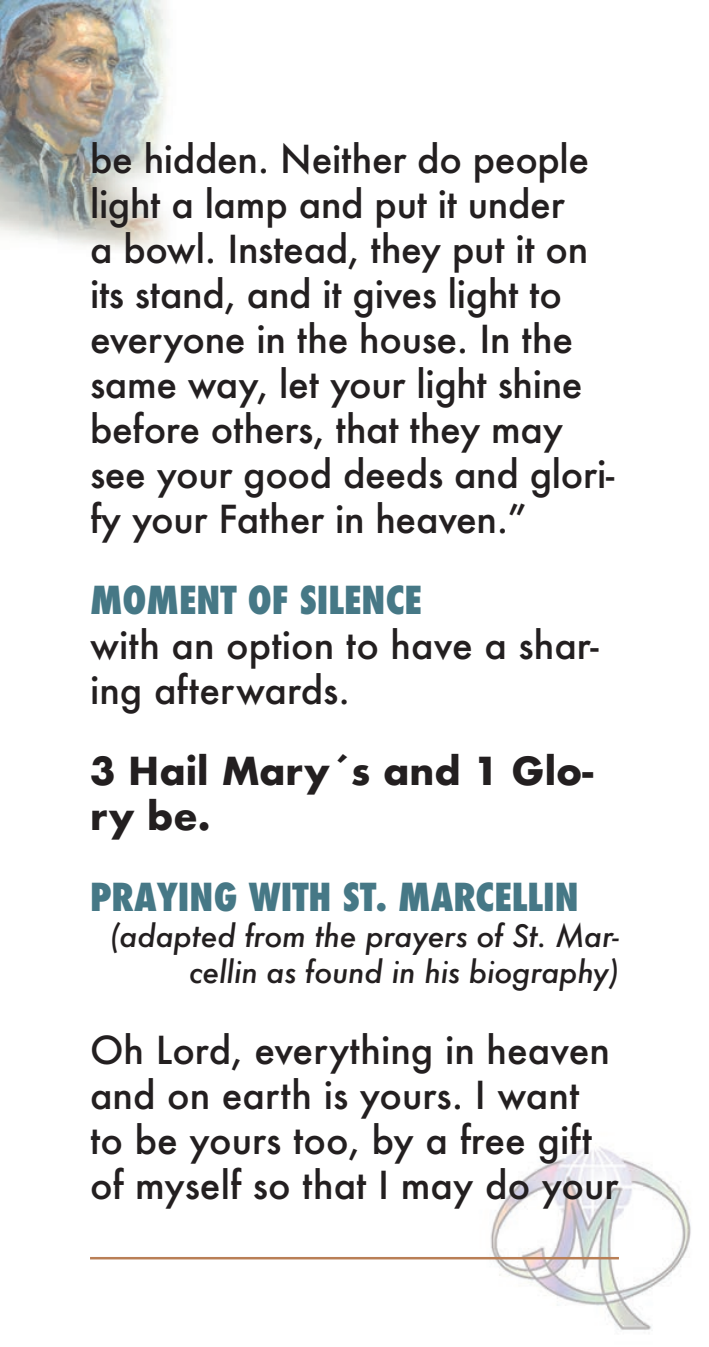
<style>
.page{position:relative;width:709px;height:1347px;background:#fff}
.page>*{position:absolute;margin:0;border:0;box-sizing:border-box;transform-origin:0 0}
.t1{font:500 37.5px/45px "Futura";letter-spacing:-.01em;color:#231f20}
.titolo{font:800 condensed 37.5px "Futura";color:#467886}
.t2{font:700 37.5px/45px "Futura";color:#231f20}
.firma{font:italic 500 30px/36px "Futura";letter-spacing:-.01em;color:#231f20;text-align:right}
</style>
<div class="page">
<img style="left:0;top:0;width:691px;height:1330px">
<hr style="left:90px;top:1256px;width:529px;height:3px;background:#b97f56">
<p class="t1" style="left:90px;top:136px;width:526px">be hidden. Neither do people light a lamp and put it under<br>a bowl. Instead, they put it on its stand, and it gives light to everyone in the house. In the same way, let your light shine before others, that they may see your good deeds and glori&shy;fy your Father in heaven.”</p>
<p class="titolo" style="left:90px;top:574px;width:333px">MOMENT OF SILENCE</p>
<p class="t1" style="left:90px;top:622px;width:510px">with an option to have a shar&shy;ing afterwards.</p>
<p class="t2" style="left:90px;top:748px;width:504px">3 Hail Mary´s and 1 Glo&shy;ry be.</p>
<p class="titolo" style="left:90px;top:871px;width:490px">PRAYING WITH ST. MARCELLIN</p>
<p class="firma" style="left:110px;top:917px;width:511px">(adapted from the prayers of St. Mar&shy;cellin as found in his biography)</p>
<p class="t1" style="left:90px;top:1027px;width:530px">Oh Lord, everything in heaven and on earth is yours. I want to be yours too, by a free gift of myself so that I may do your</p>
</div>
